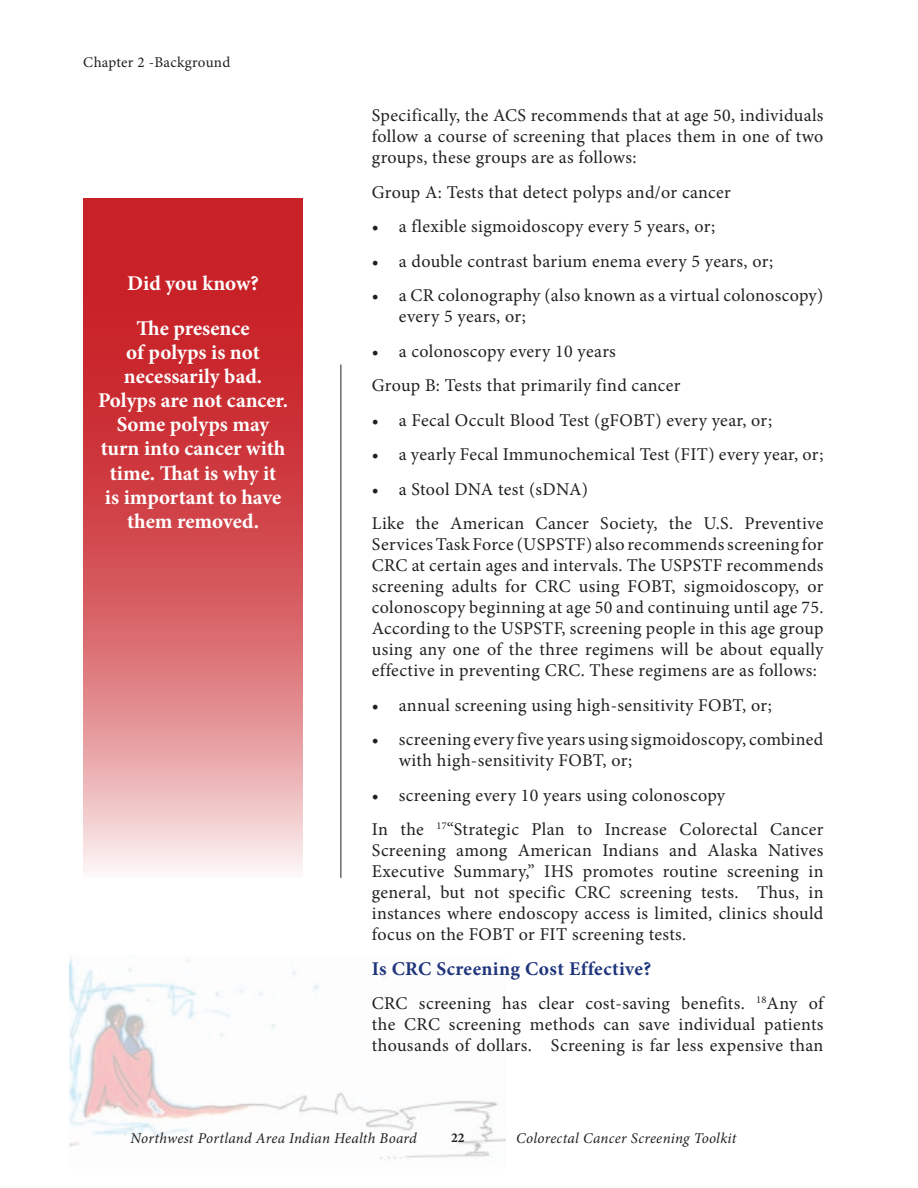
<style>
.page{position:relative;width:918px;height:1188px;background:#fff}
.page>*{position:absolute;margin:0;border:0;box-sizing:border-box;transform-origin:0 0}
.t1{font:700 21px/24.2px "Minion Pro";color:#fff;text-align:center}
.t2{font:700 19.5px "Minion Pro";letter-spacing:.02em;color:#1f357c}
.t3{font:18px/21px "Minion Pro";letter-spacing:.02em;color:#231f20}
.t4{font:italic 15px "Minion Pro";letter-spacing:.015em;color:#231f20}
.t5{font:15px "Minion Pro";letter-spacing:.015em;color:#231f20}
.t6{font:700 13.5px "Minion Pro";color:#231f20}
</style>
<div class="page">
<img style="left:69px;top:958px;width:437px;height:202px">
<svg style="left:83px;top:199px;width:220px;height:673px;background:#d75e63"></svg>
<hr style="left:340px;top:364px;width:1px;height:514px;background:#231f20">
<p class="t5" style="left:83px;top:52px;width:148px">Chapter 2 -Background</p>
<p class="t1" style="left:127px;top:261px;width:133px;line-height:44.4px">Did you know?<br>The presence</p>
<p class="t1" style="left:98px;top:340px;width:191px">of polyps is not necessarily bad.<br>Polyps are not cancer.<br>Some polyps may turn into cancer with time. That is why it<br>is important to have them removed.</p>
<p class="t3" style="left:372px;top:105px;width:453px;text-align:justify">Specifically, the ACS recommends that at age 50, individuals follow a course of screening that places them in one of two groups, these groups are as follows:</p>
<p class="t3" style="left:372px;top:181px;width:361px">Group A: Tests that detect polyps and/or cancer</p>
<p class="t3" style="left:372px;top:216px;width:345px">• a flexible sigmoidoscopy every 5 years, or;</p>
<p class="t3" style="left:372px;top:250px;width:403px">• a double contrast barium enema every 5 years, or;</p>
<p class="t3" style="left:399px;top:285px;width:426px;text-indent:-27px">• a CR colonography (also known as a virtual colonoscopy) every 5 years, or;</p>
<p class="t3" style="left:372px;top:334px;width:310px;line-height:34.5px">• a colonoscopy every 10 years<br>Group B: Tests that primarily find cancer</p>
<p class="t3" style="left:372px;top:409px;width:402px">• a Fecal Occult Blood Test (gFOBT) every year, or;</p>
<p class="t3" style="left:372px;top:444px;width:453px">• a yearly Fecal Immunochemical Test (FIT) every year, or;</p>
<p class="t3" style="left:372px;top:472px;width:453px;line-height:34.5px">• a Stool DNA test (sDNA)<br>Like the American Cancer Society, the U.S. Preventive</p>
<p class="t3" style="left:372px;top:534px;width:453px;text-align:justify">Services Task Force (USPSTF) also recommends screening for CRC at certain ages and intervals. The USPSTF recommends screening adults for CRC using FOBT, sigmoidoscopy, or colonoscopy beginning at age 50 and continuing until age 75.<br>According to the USPSTF, screening people in this age group using any one of the three regimens will be about equally effective in preventing CRC. These regimens are as follows:</p>
<p class="t3" style="left:372px;top:695px;width:402px">• annual screening using high-sensitivity FOBT, or;</p>
<p class="t3" style="left:399px;top:729px;width:426px;text-indent:-27px">• screening every five years using sigmoidoscopy, combined with high-sensitivity FOBT, or;</p>
<p class="t3" style="left:372px;top:778px;width:453px;line-height:34.3px">• screening every 10 years using colonoscopy<br>In the <sup>17</sup>“Strategic Plan to Increase Colorectal Cancer</p>
<p class="t3" style="left:372px;top:840px;width:453px;text-align:justify">Screening among American Indians and Alaska Natives Executive Summary,” IHS promotes routine screening in general, but not specific CRC screening tests. Thus, in instances where endoscopy access is limited, clinics should focus on the FOBT or FIT screening tests.</p>
<p class="t2" style="left:372px;top:955px;width:281px">Is CRC Screening Cost Effective?</p>
<p class="t3" style="left:372px;top:993px;width:453px;text-align:justify">CRC screening has clear cost-saving benefits. <sup>18</sup>Any of the CRC screening methods can save individual patients thousands of dollars. Screening is far less expensive than</p>
<p class="t4" style="left:131px;top:1128px;width:288px">Northwest Portland Area Indian Health Board</p>
<p class="t4" style="left:516px;top:1128px;width:222px">Colorectal Cancer Screening Toolkit</p>
<p class="t6" style="left:451px;top:1128px;width:15px">22</p>
</div>
